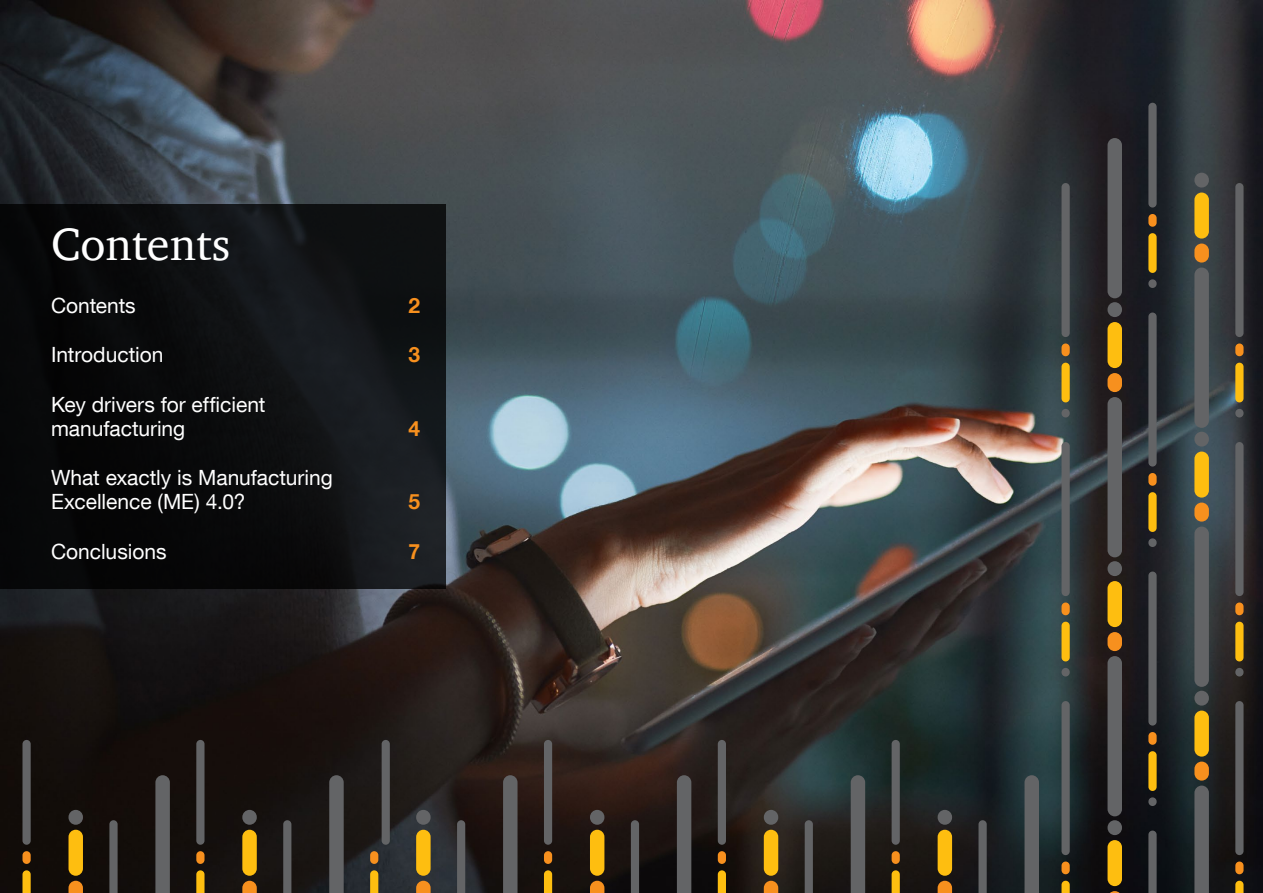
<style>
.page{position:relative;width:1263px;height:893px;background:#fff}
.page>*{position:absolute;margin:0;border:0;box-sizing:border-box;transform-origin:0 0}
.t1{font:46.5px "ITC Charter Com";color:#fff}
.t2{font:21px/24px "Helvetica Neue LT Com";color:#fff}
.t3{font:700 21px "Helvetica Neue LT Com";color:#f7901e}
</style>
<div class="page">
<img style="left:0;top:0;width:1263px;height:893px">
<div style="left:0;top:204px;width:445px;height:385px;background:linear-gradient(to right,#030304,#171a1d)"></div>
<div style="left:1148px;top:732px;width:8px;height:13px;background:#f7901e;border-radius:4px"></div>
<div style="left:1148px;top:751px;width:8px;height:40px;background:#febe10;border-radius:4px"></div>
<div style="left:1194px;top:762px;width:15px;height:19px;background:#f7901e;border-radius:7px"></div>
<div style="left:1194px;top:711px;width:15px;height:46px;background:#febe10;border-radius:7px"></div>
<div style="left:1235px;top:861px;width:8px;height:13px;background:#f7901e;border-radius:4px"></div>
<svg style="left:1235px;top:881px;width:8px;height:12px"></svg>
<div style="left:1148px;top:473px;width:8px;height:13px;background:#f7901e;border-radius:4px"></div>
<div style="left:1148px;top:492px;width:8px;height:40px;background:#febe10;border-radius:4px"></div>
<div style="left:1194px;top:503px;width:15px;height:19px;background:#f7901e;border-radius:7px"></div>
<div style="left:1194px;top:452px;width:15px;height:46px;background:#febe10;border-radius:7px"></div>
<div style="left:1235px;top:602px;width:8px;height:13px;background:#f7901e;border-radius:4px"></div>
<div style="left:1235px;top:622px;width:8px;height:39px;background:#febe10;border-radius:4px"></div>
<div style="left:1148px;top:214px;width:8px;height:13px;background:#f7901e;border-radius:4px"></div>
<div style="left:1148px;top:233px;width:8px;height:40px;background:#febe10;border-radius:4px"></div>
<div style="left:1194px;top:244px;width:15px;height:19px;background:#f7901e;border-radius:7px"></div>
<div style="left:1194px;top:193px;width:15px;height:46px;background:#febe10;border-radius:7px"></div>
<div style="left:1235px;top:343px;width:8px;height:13px;background:#f7901e;border-radius:4px"></div>
<div style="left:1235px;top:363px;width:8px;height:39px;background:#febe10;border-radius:4px"></div>
<svg style="left:1107px;top:891px;width:15px;height:2px"></svg>
<div style="left:1107px;top:840px;width:15px;height:46px;background:#febe10;border-radius:7px"></div>
<div style="left:1061px;top:861px;width:9px;height:13px;background:#f7901e;border-radius:4px"></div>
<svg style="left:1061px;top:881px;width:9px;height:12px"></svg>
<div style="left:1107px;top:632px;width:15px;height:19px;background:#f7901e;border-radius:7px"></div>
<div style="left:1107px;top:581px;width:15px;height:46px;background:#febe10;border-radius:7px"></div>
<div style="left:1061px;top:602px;width:9px;height:13px;background:#f7901e;border-radius:4px"></div>
<div style="left:1061px;top:622px;width:9px;height:39px;background:#febe10;border-radius:4px"></div>
<div style="left:1107px;top:373px;width:15px;height:19px;background:#f7901e;border-radius:7px"></div>
<div style="left:1107px;top:322px;width:15px;height:46px;background:#febe10;border-radius:7px"></div>
<div style="left:1061px;top:343px;width:9px;height:13px;background:#f7901e;border-radius:4px"></div>
<div style="left:1061px;top:363px;width:9px;height:39px;background:#febe10;border-radius:4px"></div>
<div style="left:1148px;top:572px;width:8px;height:154px;background:#636466;border-radius:4px"></div>
<div style="left:1148px;top:797px;width:8px;height:9px;background:#636466;border-radius:4px"></div>
<svg style="left:1194px;top:786px;width:15px;height:107px;background:#5f6062"></svg>
<div style="left:1194px;top:691px;width:15px;height:15px;background:#636466;border-radius:7px"></div>
<div style="left:1235px;top:701px;width:8px;height:154px;background:#636466;border-radius:4px"></div>
<svg style="left:1148px;top:831px;width:8px;height:62px"></svg>
<div style="left:1148px;top:313px;width:8px;height:154px;background:#636466;border-radius:4px"></div>
<div style="left:1148px;top:538px;width:8px;height:9px;background:#636466;border-radius:4px"></div>
<div style="left:1194px;top:527px;width:15px;height:160px;background:#636466;border-radius:7px"></div>
<div style="left:1194px;top:432px;width:15px;height:15px;background:#636466;border-radius:7px"></div>
<div style="left:1235px;top:442px;width:8px;height:154px;background:#636466;border-radius:4px"></div>
<div style="left:1235px;top:668px;width:8px;height:8px;background:#636466;border-radius:4px"></div>
<div style="left:1148px;top:103px;width:8px;height:105px;background:#636466;border-radius:4px"></div>
<div style="left:1148px;top:279px;width:8px;height:9px;background:#636466;border-radius:4px"></div>
<div style="left:1194px;top:268px;width:15px;height:160px;background:#636466;border-radius:7px"></div>
<div style="left:1194px;top:173px;width:15px;height:15px;background:#636466;border-radius:7px"></div>
<div style="left:1235px;top:183px;width:8px;height:154px;background:#636466;border-radius:4px"></div>
<div style="left:1235px;top:409px;width:8px;height:8px;background:#636466;border-radius:4px"></div>
<div style="left:1107px;top:656px;width:15px;height:160px;background:#636466;border-radius:7px"></div>
<div style="left:1107px;top:820px;width:15px;height:15px;background:#636466;border-radius:7px"></div>
<div style="left:1061px;top:701px;width:9px;height:154px;background:#636466;border-radius:4px"></div>
<div style="left:1107px;top:397px;width:15px;height:160px;background:#636466;border-radius:7px"></div>
<div style="left:1107px;top:561px;width:15px;height:15px;background:#636466;border-radius:7px"></div>
<div style="left:1061px;top:442px;width:9px;height:154px;background:#636466;border-radius:4px"></div>
<div style="left:1061px;top:668px;width:9px;height:8px;background:#636466;border-radius:4px"></div>
<div style="left:1107px;top:138px;width:15px;height:160px;background:#636466;border-radius:7px"></div>
<div style="left:1107px;top:302px;width:15px;height:15px;background:#636466;border-radius:7px"></div>
<div style="left:1061px;top:183px;width:9px;height:154px;background:#636466;border-radius:4px"></div>
<div style="left:1061px;top:409px;width:9px;height:8px;background:#636466;border-radius:4px"></div>
<div style="left:892px;top:851px;width:8px;height:13px;background:#f7901e;border-radius:4px"></div>
<svg style="left:892px;top:870px;width:8px;height:23px"></svg>
<svg style="left:938px;top:881px;width:14px;height:12px"></svg>
<div style="left:938px;top:830px;width:14px;height:46px;background:#febe10;border-radius:7px"></div>
<div style="left:718px;top:851px;width:8px;height:13px;background:#f7901e;border-radius:4px"></div>
<svg style="left:718px;top:870px;width:8px;height:23px"></svg>
<svg style="left:764px;top:881px;width:14px;height:12px"></svg>
<div style="left:764px;top:830px;width:14px;height:46px;background:#febe10;border-radius:7px"></div>
<div style="left:544px;top:851px;width:8px;height:13px;background:#f7901e;border-radius:4px"></div>
<svg style="left:544px;top:870px;width:8px;height:23px"></svg>
<svg style="left:590px;top:881px;width:14px;height:12px"></svg>
<div style="left:590px;top:830px;width:14px;height:46px;background:#febe10;border-radius:7px"></div>
<div style="left:370px;top:851px;width:8px;height:13px;background:#f7901e;border-radius:4px"></div>
<svg style="left:370px;top:870px;width:8px;height:23px"></svg>
<svg style="left:416px;top:881px;width:15px;height:12px"></svg>
<div style="left:416px;top:830px;width:15px;height:46px;background:#febe10;border-radius:7px"></div>
<div style="left:196px;top:851px;width:8px;height:13px;background:#f7901e;border-radius:4px"></div>
<svg style="left:196px;top:870px;width:8px;height:23px"></svg>
<svg style="left:242px;top:881px;width:15px;height:12px"></svg>
<div style="left:242px;top:830px;width:15px;height:46px;background:#febe10;border-radius:7px"></div>
<div style="left:22px;top:851px;width:9px;height:13px;background:#f7901e;border-radius:4px"></div>
<svg style="left:22px;top:870px;width:9px;height:23px"></svg>
<svg style="left:69px;top:881px;width:14px;height:12px"></svg>
<div style="left:69px;top:830px;width:14px;height:46px;background:#febe10;border-radius:7px"></div>
<svg style="left:1024px;top:775px;width:15px;height:118px;background:#5f6163"></svg>
<div style="left:892px;top:740px;width:8px;height:105px;background:#636466;border-radius:4px"></div>
<div style="left:938px;top:810px;width:14px;height:15px;background:#636466;border-radius:7px"></div>
<svg style="left:978px;top:820px;width:9px;height:73px"></svg>
<div style="left:851px;top:775px;width:14px;height:118px;background:#636466"></div>
<div style="left:718px;top:740px;width:8px;height:105px;background:#636466;border-radius:4px"></div>
<div style="left:764px;top:810px;width:14px;height:15px;background:#636466;border-radius:7px"></div>
<svg style="left:805px;top:820px;width:8px;height:73px"></svg>
<div style="left:677px;top:775px;width:14px;height:118px;background:#636466"></div>
<div style="left:544px;top:740px;width:8px;height:105px;background:#636466;border-radius:4px"></div>
<div style="left:590px;top:810px;width:14px;height:15px;background:#636466;border-radius:7px"></div>
<svg style="left:631px;top:820px;width:8px;height:73px"></svg>
<div style="left:503px;top:775px;width:14px;height:118px;background:#636466"></div>
<div style="left:382px;top:740px;width:8px;height:105px;background:#636466;border-radius:4px"></div>
<div style="left:416px;top:810px;width:15px;height:15px;background:#636466;border-radius:7px"></div>
<svg style="left:457px;top:820px;width:8px;height:73px"></svg>
<svg style="left:329px;top:775px;width:15px;height:118px;background:#5f6061"></svg>
<div style="left:196px;top:740px;width:8px;height:105px;background:#636466;border-radius:4px"></div>
<div style="left:242px;top:810px;width:15px;height:15px;background:#636466;border-radius:7px"></div>
<svg style="left:283px;top:820px;width:8px;height:73px"></svg>
<svg style="left:155px;top:775px;width:15px;height:118px;background:#5e5f61"></svg>
<div style="left:22px;top:740px;width:9px;height:105px;background:#636466;border-radius:4px"></div>
<div style="left:69px;top:810px;width:14px;height:15px;background:#636466;border-radius:7px"></div>
<svg style="left:109px;top:820px;width:9px;height:73px"></svg>
<h1 class="t1" style="left:51px;top:215px;width:181px">Contents</h1>
<p class="t2" style="left:51px;top:293px;width:86px">Contents</p>
<p class="t3" style="left:408px;top:292px;width:13px">2</p>
<p class="t2" style="left:51px;top:342px;width:114px">Introduction</p>
<p class="t3" style="left:408px;top:341px;width:13px">3</p>
<p class="t2" style="left:51px;top:392px;width:216px">Key drivers for efficient manufacturing</p>
<p class="t3" style="left:408px;top:415px;width:13px">4</p>
<p class="t2" style="left:51px;top:465px;width:283px">What exactly is Manufacturing<br>Excellence (ME) 4.0?</p>
<p class="t3" style="left:408px;top:488px;width:13px">5</p>
<p class="t2" style="left:51px;top:539px;width:117px">Conclusions</p>
<p class="t3" style="left:408px;top:538px;width:13px">7</p>
</div>
